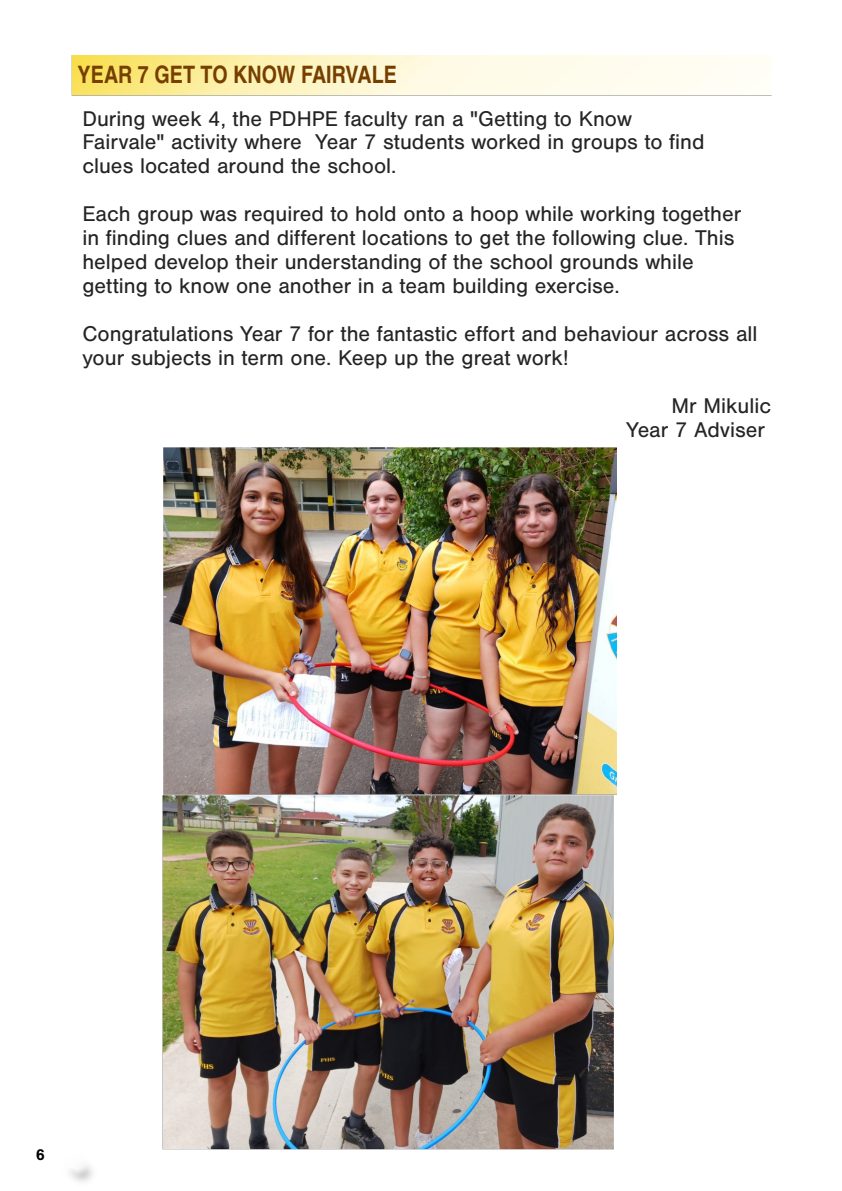
<style>
.page{position:relative;width:842px;height:1191px;background:#fff}
.page>*{position:absolute;margin:0;border:0;box-sizing:border-box;transform-origin:0 0}
.t1{font:700 24px "Nimbus San Con L";color:#763f00}
.t2{font:22.2px "Nimbus San";color:#242424}
.t3{font:22px/24px "Nimbus San";color:#242424}
.t4{font:700 16px "Nimbus San";color:#000}
</style>
<div class="page">
<img style="left:71px;top:55px;width:696px;height:40px">
<img style="left:163px;top:447px;width:453px;height:347px">
<img style="left:163px;top:796px;width:450px;height:353px">
<p class="t1" style="left:78px;top:57px;width:321px">YEAR 7 GET TO KNOW FAIRVALE</p>
<p class="t3" style="left:82px;top:107px;width:624px">During week 4, the PDHPE faculty ran a "Getting to Know<br>Fairvale" activity where Year 7 students worked in groups to find clues located around the school.</p>
<p class="t3" style="left:82px;top:202px;width:660px">Each group was required to hold onto a hoop while working together in finding clues and different locations to get the following clue. This helped develop their understanding of the school grounds while getting to know one another in a team building exercise.</p>
<p class="t2" style="left:82px;top:321px;width:677px">Congratulations Year 7 for the fantastic effort and behaviour across all</p>
<p class="t3" style="left:82px;top:346px;width:488px">your subjects in term one. Keep up the great work!</p>
<p class="t3" style="left:626px;top:394px;width:146px;text-align:right">Mr Mikulic<br>Year 7 Adviser</p>
<p class="t4" style="left:36px;top:1145px;width:11px">6</p>
</div>
